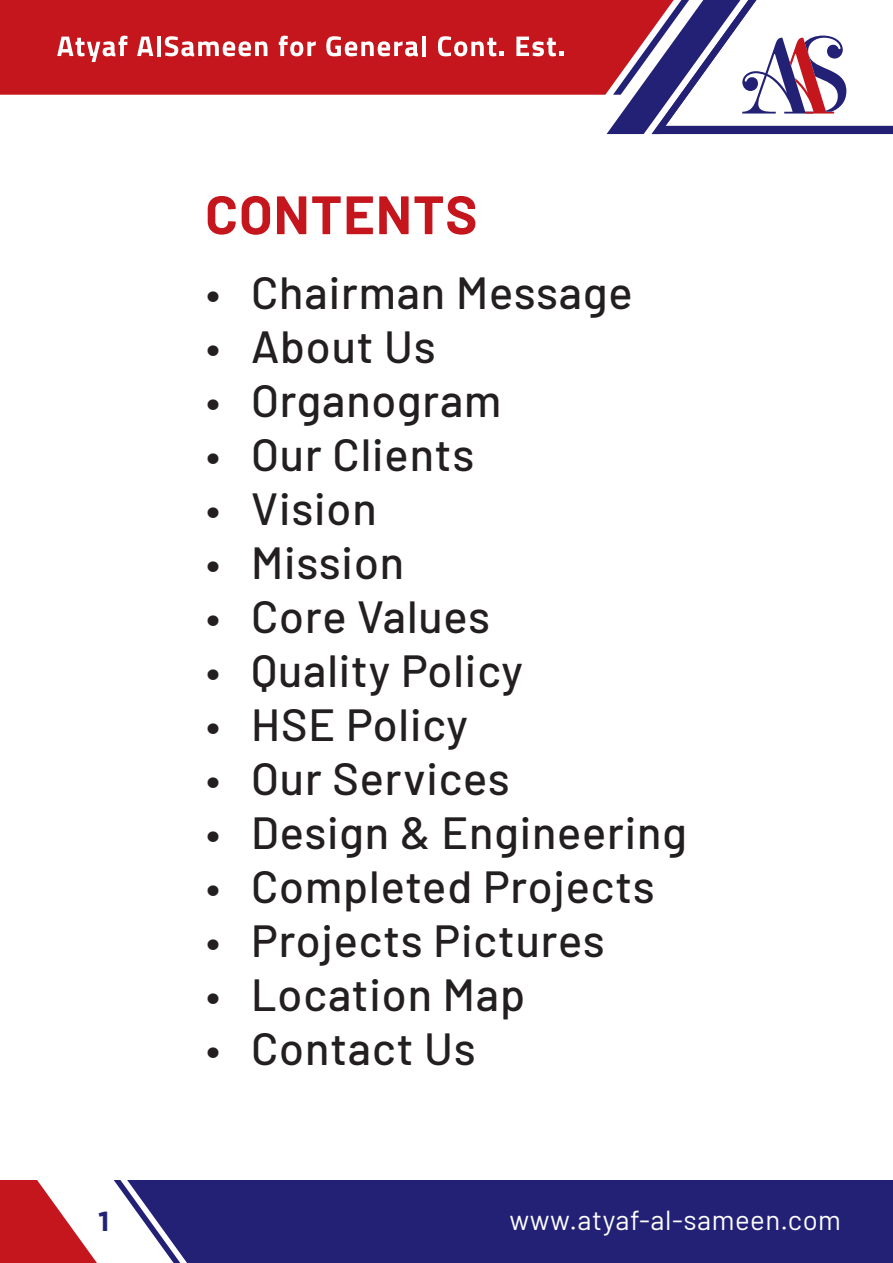
<style>
.page{position:relative;width:893px;height:1263px;background:#fff}
.page>*{position:absolute;margin:0;border:0;box-sizing:border-box;transform-origin:0 0}
.t1{font:700 54px "Barlow";letter-spacing:.02em;color:#c4161c}
.t2{font:500 45px/54px "Barlow";letter-spacing:.02em;color:#231f20}
.t3{font:27.6px "Barlow";letter-spacing:.02em;color:#fff}
.t4{font:700 27.6px "Gotham";color:#232176}
</style>
<div class="page">
<div style="left:0;top:0;width:607px;height:95px;background:#c4161c"></div>
<div style="left:180px;top:1180px;width:713px;height:83px;background:#232176"></div>
<svg style="left:114px;top:1180px;width:66px;height:83px"></svg>
<svg style="left:57px;top:36px;width:71px;height:26px"></svg>
<svg style="left:137px;top:37px;width:16px;height:19px"></svg>
<hr style="left:157px;top:36px;width:4px;height:20px;background:#fff">
<svg style="left:165px;top:36px;width:102px;height:20px"></svg>
<svg style="left:279px;top:36px;width:37px;height:20px"></svg>
<svg style="left:326px;top:36px;width:92px;height:20px"></svg>
<hr style="left:422px;top:36px;width:4px;height:20px;background:#fff">
<svg style="left:438px;top:36px;width:66px;height:20px"></svg>
<svg style="left:516px;top:37px;width:47px;height:19px"></svg>
<svg style="left:607px;top:0;width:286px;height:134px"></svg>
<svg style="left:0;top:1180px;width:97px;height:83px"></svg>
<p class="t1" style="left:205px;top:175px;width:274px">CONTENTS</p>
<p class="t2" style="left:206px;top:262px;width:15px;text-align:justify">• • • • • • • • • • • • • • •</p>
<p class="t2" style="left:251px;top:262px;width:437px">Chairman Message<br>About Us<br>Organogram<br>Our Clients<br>Vision<br>Mission<br>Core Values<br>Quality Policy<br>HSE Policy<br>Our Services<br>Design &amp; Engineering<br>Completed Projects<br>Projects Pictures<br>Location Map<br>Contact Us</p>
<p class="t4" style="left:98px;top:1205px;width:13px">1</p>
<p class="t3" style="left:509px;top:1200px;width:333px">www.atyaf-al-sameen.com</p>
</div>
